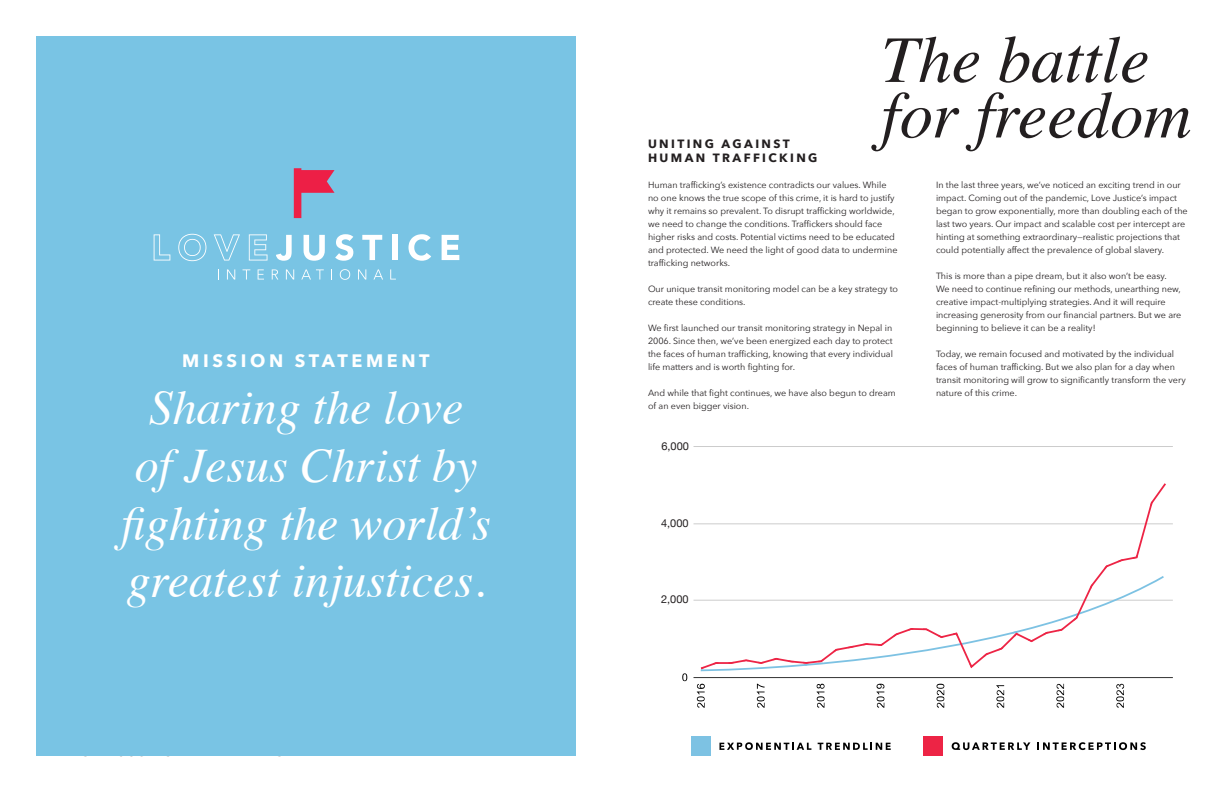
<style>
.page{position:relative;width:1224px;height:792px;background:#fff}
.page>*{position:absolute;margin:0;border:0;box-sizing:border-box;transform-origin:0 0}
.t1{font:italic 66.6px "Times";color:#231f20}
.t2{font:italic 48px/57.6px "Times";color:#fff;text-align:center}
.t3{font:700 18px "Avenir Next";letter-spacing:.2em;color:#fff}
.Paragraph_Header{font:700 12px "Avenir Next";letter-spacing:.2em;color:#231f20}
.Body{font:11px "Helvetica Neue";color:#231f20}
.Body-2{font:9px/13px "Avenir Next";color:#231f20}
</style>
<div class="page">
<hr style="left:694px;top:600px;width:479px;height:1px;background:#ccc">
<hr style="left:694px;top:523px;width:479px;height:1px;background:#ccc">
<hr style="left:694px;top:677px;width:479px;height:1px;background:#333">
<hr style="left:694px;top:446px;width:479px;height:1px;background:#ccc">
<svg style="left:701px;top:483px;width:465px;height:186px"></svg>
<svg style="left:700px;top:666px;width:4px;height:5px"></svg>
<svg style="left:713px;top:660px;width:6px;height:6px"></svg>
<svg style="left:728px;top:660px;width:6px;height:6px"></svg>
<svg style="left:743px;top:658px;width:6px;height:5px"></svg>
<svg style="left:758px;top:660px;width:6px;height:6px"></svg>
<svg style="left:773px;top:656px;width:6px;height:5px"></svg>
<svg style="left:788px;top:659px;width:6px;height:5px"></svg>
<svg style="left:803px;top:660px;width:6px;height:6px"></svg>
<svg style="left:818px;top:659px;width:6px;height:5px"></svg>
<svg style="left:833px;top:647px;width:6px;height:6px"></svg>
<svg style="left:848px;top:644px;width:6px;height:6px"></svg>
<svg style="left:863px;top:641px;width:6px;height:6px"></svg>
<svg style="left:878px;top:642px;width:5px;height:6px"></svg>
<svg style="left:893px;top:632px;width:5px;height:5px"></svg>
<svg style="left:908px;top:626px;width:5px;height:5px"></svg>
<svg style="left:923px;top:627px;width:5px;height:5px"></svg>
<svg style="left:938px;top:634px;width:5px;height:6px"></svg>
<svg style="left:953px;top:631px;width:5px;height:5px"></svg>
<svg style="left:968px;top:664px;width:5px;height:5px"></svg>
<svg style="left:983px;top:651px;width:5px;height:6px"></svg>
<svg style="left:998px;top:646px;width:5px;height:5px"></svg>
<svg style="left:1013px;top:631px;width:5px;height:5px"></svg>
<svg style="left:1028px;top:638px;width:5px;height:6px"></svg>
<svg style="left:1043px;top:630px;width:5px;height:6px"></svg>
<svg style="left:1058px;top:627px;width:5px;height:6px"></svg>
<svg style="left:1073px;top:615px;width:5px;height:6px"></svg>
<svg style="left:1088px;top:583px;width:5px;height:6px"></svg>
<svg style="left:1103px;top:564px;width:5px;height:5px"></svg>
<svg style="left:1118px;top:558px;width:5px;height:5px"></svg>
<svg style="left:1133px;top:555px;width:5px;height:5px"></svg>
<svg style="left:1148px;top:500px;width:5px;height:6px"></svg>
<svg style="left:682px;top:673px;width:5px;height:8px"></svg>
<svg style="left:697px;top:684px;width:8px;height:24px"></svg>
<svg style="left:757px;top:684px;width:8px;height:24px"></svg>
<svg style="left:817px;top:684px;width:8px;height:24px"></svg>
<svg style="left:877px;top:684px;width:7px;height:24px"></svg>
<svg style="left:937px;top:684px;width:7px;height:24px"></svg>
<svg style="left:996px;top:685px;width:8px;height:23px"></svg>
<svg style="left:1056px;top:684px;width:8px;height:24px"></svg>
<svg style="left:1116px;top:684px;width:8px;height:24px"></svg>
<div style="left:692px;top:736px;width:19px;height:20px;background:#7dc2e3"></div>
<div style="left:923px;top:736px;width:20px;height:20px;background:#ed2445"></div>
<svg style="left:719px;top:742px;width:92px;height:8px"></svg>
<svg style="left:818px;top:743px;width:73px;height:7px"></svg>
<svg style="left:952px;top:742px;width:78px;height:8px"></svg>
<svg style="left:1038px;top:742px;width:108px;height:8px"></svg>
<div style="left:36px;top:36px;width:540px;height:720px;background:#79c4e4"></div>
<svg style="left:154px;top:234px;width:16px;height:27px"></svg>
<svg style="left:178px;top:234px;width:28px;height:27px"></svg>
<svg style="left:214px;top:234px;width:26px;height:27px"></svg>
<svg style="left:249px;top:234px;width:18px;height:27px"></svg>
<svg style="left:276px;top:235px;width:16px;height:26px"></svg>
<svg style="left:304px;top:235px;width:21px;height:26px"></svg>
<svg style="left:335px;top:234px;width:18px;height:27px"></svg>
<svg style="left:362px;top:235px;width:20px;height:25px"></svg>
<div style="left:392px;top:235px;width:6px;height:25px;background:#fff"></div>
<svg style="left:409px;top:234px;width:22px;height:27px"></svg>
<svg style="left:442px;top:235px;width:17px;height:25px"></svg>
<svg style="left:227px;top:269px;width:8px;height:11px"></svg>
<svg style="left:243px;top:269px;width:7px;height:11px"></svg>
<svg style="left:258px;top:269px;width:6px;height:11px"></svg>
<svg style="left:272px;top:269px;width:6px;height:11px"></svg>
<svg style="left:286px;top:269px;width:8px;height:11px"></svg>
<svg style="left:301px;top:269px;width:23px;height:11px"></svg>
<svg style="left:340px;top:269px;width:10px;height:11px"></svg>
<svg style="left:358px;top:269px;width:8px;height:11px"></svg>
<svg style="left:373px;top:269px;width:10px;height:11px"></svg>
<svg style="left:390px;top:269px;width:6px;height:11px"></svg>
<svg style="left:294px;top:168px;width:41px;height:50px"></svg>
<p class="t3" style="left:182px;top:345px;width:249px">MISSION STATEMENT</p>
<p class="t2" style="left:121px;top:377px;width:371px">Sharing the love<br>of Jesus Christ by fighting the world’s greatest injustices.</p>
<p class="t1" style="left:881px;top:2px;width:270px">The battle</p>
<p class="t1" style="left:881px;top:57px;width:312px">for freedom</p>
<p class="Paragraph_Header" style="left:648px;top:133px;width:143px">UNITING AGAINST</p>
<p class="Paragraph_Header" style="left:648px;top:147px;width:171px">HUMAN TRAFFICKING</p>
<p class="Body-2" style="left:648px;top:178px;width:251px">Human trafficking’s existence contradicts our values. While no one knows the true scope of this crime, it is hard to justify why it remains so prevalent. To disrupt trafficking worldwide, we need to change the conditions. Traffickers should face higher risks and costs. Potential victims need to be educated and protected. We need the light of good data to undermine trafficking networks.</p>
<p class="Body-2" style="left:648px;top:282px;width:252px">Our unique transit monitoring model can be a key strategy to create these conditions.</p>
<p class="Body-2" style="left:648px;top:321px;width:247px;text-align:justify">We first launched our transit monitoring strategy in Nepal in 2006. Since then, we’ve been energized each day to protect the faces of human trafficking, knowing that every individual life matters and is worth fighting for.</p>
<p class="Body-2" style="left:648px;top:386px;width:249px">And while that fight continues, we have also begun to dream of an even bigger vision.</p>
<p class="Body-2" style="left:936px;top:177px;width:253px">In the last three years, we’ve noticed an exciting trend in our impact. Coming out of the pandemic, Love Justice’s impact began to grow exponentially, more than doubling each of the last two years. Our impact and scalable cost per intercept are hinting at something extraordinary—realistic projections that could potentially affect the prevalence of global slavery.</p>
<p class="Body-2" style="left:936px;top:268px;width:247px">This is more than a pipe dream, but it also won’t be easy.<br>We need to continue refining our methods, unearthing new, creative impact-multiplying strategies. And it will require increasing generosity from our financial partners. But we are beginning to believe it can be a reality!</p>
<p class="Body-2" style="left:936px;top:346px;width:251px">Today, we remain focused and motivated by the individual faces of human trafficking. But we also plan for a day when transit monitoring will grow to significantly transform the very nature of this crime.</p>
<p class="Body" style="left:661px;top:438px;width:29px">6,000</p>
<p class="Body" style="left:661px;top:515px;width:29px">4,000</p>
<p class="Body" style="left:661px;top:591px;width:29px">2,000</p>
</div>
